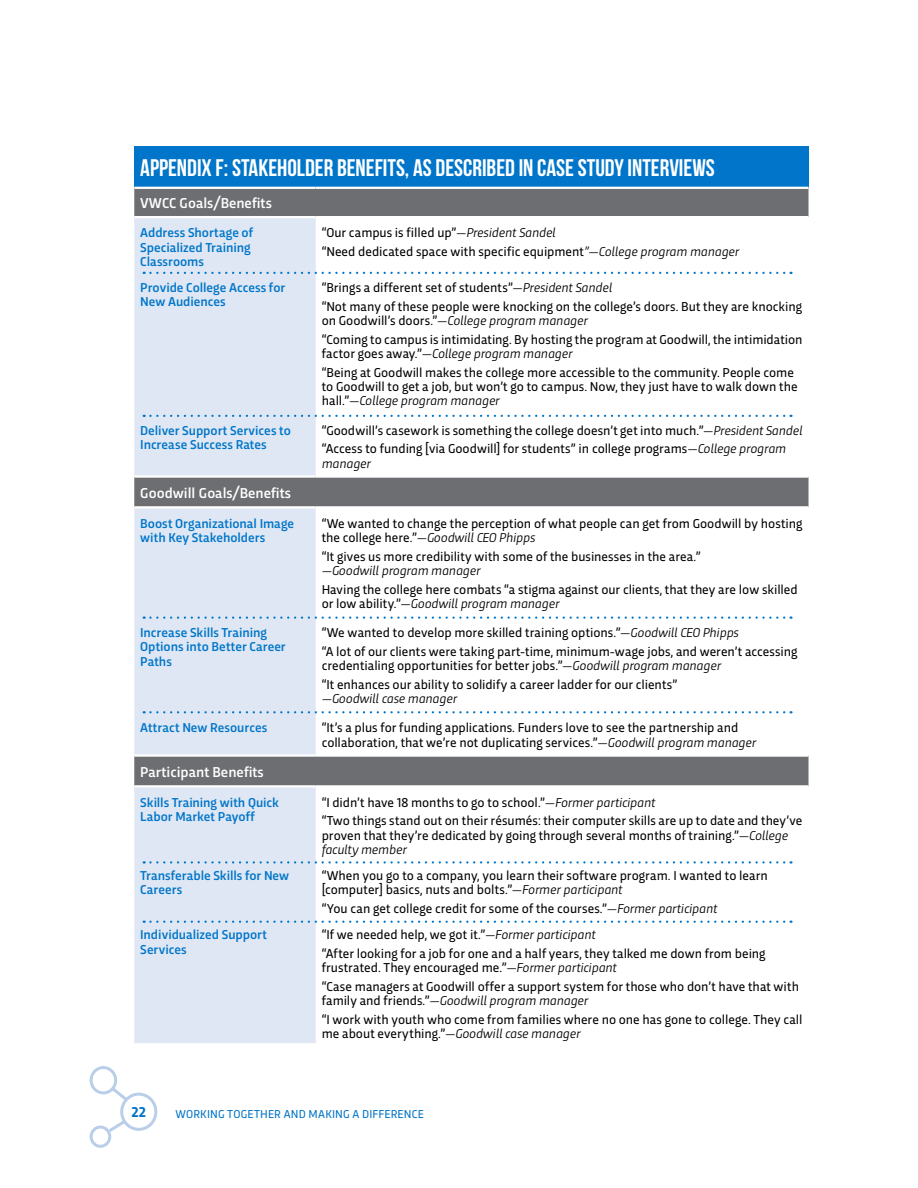
<style>
.page{position:relative;width:918px;height:1188px;background:#fff}
.page>*{position:absolute;margin:0;border:0;box-sizing:border-box;transform-origin:0 0}
.t1{font:700 24px "Bebas Neue";color:#fff}
.t2{font:500 15px "Trasandina";color:#fff}
.t3{font:700 15px "Trasandina";color:#0075c9}
.t4{font:13.5px/18.8px "Trasandina";color:#000}
.t5{font:500 13.5px/14.2px "Trasandina";color:#0075c9}
.t6{font:italic 13.5px "Trasandina";letter-spacing:-.005em;color:#000}
.t7{font:12px "Trasandina";letter-spacing:.02em;color:#0075c9}
.s1{font-style:italic}
.s2{font-style:normal}
</style>
<div class="page">
<div style="left:120px;top:1093px;width:37px;height:38px;border:3px solid #b9cee8;border-radius:50%"></div>
<div style="left:90px;top:1066px;width:27px;height:28px;border:3px solid #b9cee8;border-radius:50%"></div>
<div style="left:90px;top:1126px;width:21px;height:22px;border:3px solid #b9cee8;border-radius:50%"></div>
<svg style="left:105px;top:1117px;width:24px;height:18px"></svg>
<svg style="left:109px;top:1084px;width:22px;height:20px"></svg>
<div style="left:134px;top:146px;width:675px;height:42px;background:#0075c9"></div>
<svg style="left:134px;top:189px;width:675px;height:596px"></svg>
<svg style="left:134px;top:218px;width:182px;height:825px;background:#d6dee9"></svg>
<hr style="left:134px;top:187px;width:182px;height:2px;background:#fff">
<hr style="left:316px;top:187px;width:493px;height:2px;background:#fff">
<hr style="left:134px;top:216px;width:182px;height:2px;background:#fff">
<hr style="left:316px;top:216px;width:493px;height:2px;background:#fff">
<hr style="left:134px;top:754px;width:182px;height:3px;background:#fff">
<hr style="left:316px;top:754px;width:493px;height:3px;background:#fff">
<hr style="left:134px;top:475px;width:182px;height:3px;background:#fff">
<hr style="left:316px;top:475px;width:493px;height:3px;background:#fff">
<hr style="left:134px;top:506px;width:182px;height:2px;background:#fff">
<hr style="left:316px;top:506px;width:493px;height:2px;background:#fff">
<hr style="left:134px;top:785px;width:182px;height:3px;background:#fff">
<svg style="left:144px;top:272px;width:648px;height:2px"></svg>
<svg style="left:144px;top:415px;width:648px;height:2px"></svg>
<svg style="left:144px;top:616px;width:648px;height:3px"></svg>
<svg style="left:144px;top:711px;width:648px;height:2px"></svg>
<svg style="left:144px;top:861px;width:648px;height:3px"></svg>
<svg style="left:144px;top:921px;width:648px;height:2px"></svg>
<h1 class="t1" style="left:140px;top:154px;width:576px">APPENDIX F: STAKEHOLDER BENEFITS, AS DESCRIBED IN CASE STUDY INTERVIEWS</h1>
<p class="t2" style="left:140px;top:192px;width:133px">VWCC Goals/Benefits</p>
<p class="t5" style="left:140px;top:225px;width:114px">Address Shortage of<br>Specialized Training<br>Classrooms</p>
<p class="t4" style="left:322px;top:222px;width:419px">“Our campus is filled up”<span class="s1">—President Sandel<br></span>“N eed dedicated space with specific equipment<span class="s1">”—College program manager</span></p>
<p class="t5" style="left:140px;top:279px;width:146px">Provide College Access for<br>New Audiences</p>
<p class="t4" style="left:322px;top:277px;width:482px">“Brings a different set of students”<span class="s1">—President Sandel<br></span>“Not many of these people were knocking on the college’s doors. But they are knocking</p>
<p class="t4" style="left:322px;top:310px;width:482px">on Goodwill’s doors.”<span class="s1">—College program manager<br></span>“Coming to campus is intimidating. By hosting the program at Goodwill, the intimidation</p>
<p class="t4" style="left:322px;top:343px;width:474px">factor goes away.”<span class="s1">—College program manager<br></span>“Being at Goodwill makes the college more accessible to the community. People come</p>
<p class="t4" style="left:322px;top:378px;width:477px;line-height:14.2px">to Goodwill to get a job, but won’t go to campus. N ow, they just have to walk down the hall.”<span class="s1">—College program manager</span></p>
<p class="t5" style="left:140px;top:422px;width:152px">Deliver Support Services to<br>Increase Success Rates</p>
<p class="t4" style="left:322px;top:420px;width:482px">“Goodwill’s casework is something the college doesn’t get into much.”<span class="s1">—President Sandel </span>“Access to funding [via Goodwill] for students” in college programs<span class="s1">—College program</span></p>
<p class="t6" style="left:322px;top:453px;width:51px">manager</p>
<p class="t2" style="left:140px;top:482px;width:152px">Goodwill Goals/Benefits</p>
<p class="t5" style="left:140px;top:515px;width:155px">Boost Organizational Image with Key Stakeholders</p>
<p class="t4" style="left:322px;top:515px;width:482px;line-height:14.2px">“We wanted to change the perception of what people can get from Goodwill by hosting the college here.”<span class="s1">—Goodwill CEO Phipps</span></p>
<p class="t4" style="left:322px;top:546px;width:381px">“It gives us more credibility with some of the businesses in the area.”</p>
<p class="t6" style="left:322px;top:560px;width:160px">—Goodwill program manager</p>
<p class="t4" style="left:322px;top:581px;width:478px;line-height:14.2px">Having the college here combats “a stigma against our clients, that they are low skilled or low ability.”<span class="s1">—Goodwill program manager</span></p>
<p class="t5" style="left:140px;top:624px;width:147px">Increase Skills Training<br>Options into Better Career<br>Paths</p>
<p class="t4" style="left:322px;top:622px;width:477px">“We wanted to develop more skilled training options.”<span class="s1">—Goodwill CEO Phipps<br></span>“A lot of our clients were taking part-time, minimum-wage jobs, and weren’t accessing</p>
<p class="t4" style="left:322px;top:655px;width:401px">credentialing opportunities for better jobs.”<span class="s1">—Goodwill program manager </span>“It enhances our ability to solidify a career ladder for our clients”</p>
<p class="t6" style="left:322px;top:689px;width:137px">—Goodwill case manager</p>
<p class="t5" style="left:140px;top:720px;width:128px">Attract New Resources</p>
<p class="t4" style="left:322px;top:720px;width:436px;line-height:14.2px">“It’s a plus for funding applications. Funders love to see the partnership and collaboration, that we’re not duplicating services.”<span class="s1">—Goodwill program manager</span></p>
<p class="t2" style="left:140px;top:761px;width:125px">Participant Benefits</p>
<p class="t5" style="left:140px;top:794px;width:140px">Skills Training with Quick<br>Labor Market Payoff</p>
<p class="t4" style="left:322px;top:792px;width:482px">“I didn’t have 18 months to go to school.”<span class="s1">—Former participant<br></span>“Two things stand out on their résumés: their computer skills are up to date and they’ve</p>
<p class="t4" style="left:322px;top:827px;width:468px;line-height:14.2px">proven that they’re dedicated by going through several months of training.”<span class="s1">—College faculty member</span></p>
<p class="t5" style="left:140px;top:867px;width:150px">Transferable Skills for New<br>Careers</p>
<p class="t4" style="left:322px;top:867px;width:448px;line-height:14.2px">“When you go to a company, you learn their software program. I wanted to learn [computer] basics, nuts and bolts.”<span class="s1">—Former participant</span></p>
<p class="t4" style="left:322px;top:898px;width:397px">“You can get college credit for some of the courses.”<span class="s1">—Former participant</span></p>
<p class="t5" style="left:140px;top:927px;width:128px">Individualized Support<br>Services</p>
<p class="t4" style="left:322px;top:924px;width:445px">“If we needed help, we got it.”<span class="s1">—Former participant<br></span>“After looking for a job for one and a half years, they talked me down from being</p>
<p class="t4" style="left:322px;top:957px;width:479px">frustrated. They encouraged me.”<span class="s1">—Former participant<br></span>“Case managers at Goodwill offer a support system for those who don’t have that with</p>
<p class="t4" style="left:322px;top:990px;width:482px">family and friends.”<span class="s1">—Goodwill program manager<br></span>“I work with youth who come from families where no one has gone to college. They call</p>
<p class="t6" style="left:322px;top:1024px;width:260px"><span class="s2">me about everything.”</span>—Goodwill case manager</p>
<p class="t3" style="left:132px;top:1101px;width:16px">22</p>
<p class="t7" style="left:176px;top:1105px;width:250px">Working together and making a difference</p>
</div>
